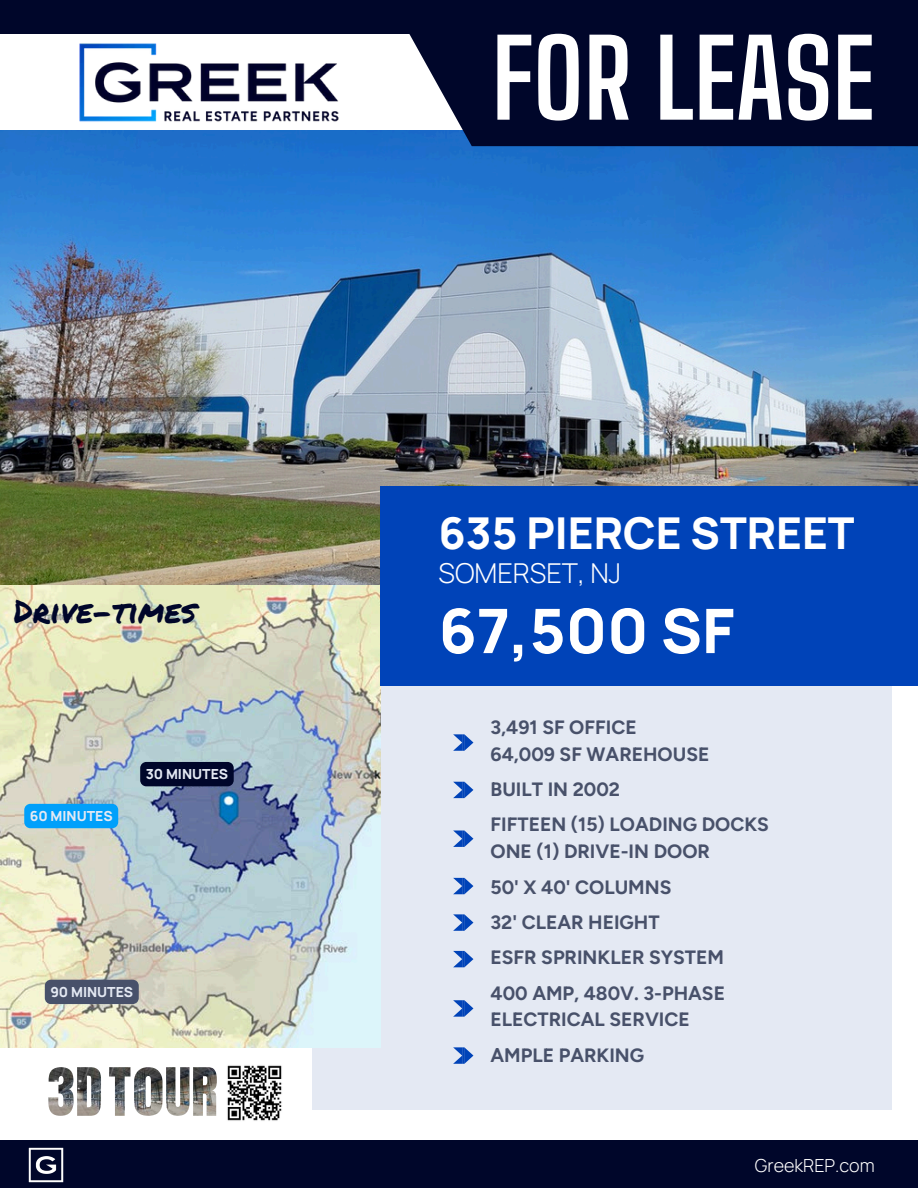
<style>
.page{position:relative;width:918px;height:1188px;background:#fff}
.page>*{position:absolute;margin:0;border:0;box-sizing:border-box;transform-origin:0 0}
.t1{font:700 106.35px "Big Shoulders Text";color:#fff}
.t2{font:800 61.35px "Manrope";color:#fff}
.t3{font:800 43.8px "Manrope";color:#fff}
.t4{font:32.25px "Permanent Marker";color:#00062a}
.t5{font:300 27.3px "Manrope";color:#fff}
.t6{font:700 19.35px/26.8px "Figtree";color:#48516a}
.t7{font:300 18px "Manrope";color:#fff}
.t8{font:800 13.8px "Manrope";color:#e4e9f3}
.t9{font:700 6.15px "Figtree";color:#fff}
</style>
<div class="page">
<img style="left:0;top:131px;width:918px;height:453px">
<div style="left:313px;top:645px;width:579px;height:465px;background:#e4e9f3"></div>
<div style="left:0;top:0;width:918px;height:34px;background:#00062a"></div>
<svg style="left:453px;top:734px;width:20px;height:17px"></svg>
<svg style="left:453px;top:782px;width:20px;height:16px"></svg>
<svg style="left:453px;top:831px;width:20px;height:16px"></svg>
<svg style="left:453px;top:878px;width:20px;height:16px"></svg>
<svg style="left:453px;top:914px;width:20px;height:17px"></svg>
<svg style="left:453px;top:951px;width:20px;height:16px"></svg>
<svg style="left:453px;top:1000px;width:20px;height:17px"></svg>
<svg style="left:453px;top:1047px;width:20px;height:17px"></svg>
<img style="left:48px;top:1067px;width:26px;height:49px">
<img style="left:77px;top:1067px;width:24px;height:49px">
<img style="left:109px;top:1067px;width:21px;height:49px">
<img style="left:134px;top:1067px;width:29px;height:49px">
<img style="left:166px;top:1067px;width:24px;height:49px">
<img style="left:193px;top:1067px;width:24px;height:49px">
<img style="left:0;top:585px;width:380px;height:462px">
<svg style="left:405px;top:34px;width:513px;height:112px;background:#0d1437"></svg>
<img style="left:79px;top:43px;width:260px;height:79px">
<div style="left:381px;top:486px;width:537px;height:200px;background:#0043b8"></div>
<div style="left:0;top:1141px;width:918px;height:47px;background:#00062a"></div>
<img style="left:29px;top:1148px;width:35px;height:34px">
<img style="left:227px;top:1065px;width:55px;height:56px">
<div style="left:140px;top:762px;width:94px;height:24px;background:#00062a"></div>
<div style="left:45px;top:980px;width:94px;height:24px;background:#48516a"></div>
<div style="left:24px;top:804px;width:94px;height:24px;background:#00a0fb"></div>
<p class="t4" style="left:14px;top:587px;width:184px">Drive-times</p>
<p class="t9" style="left:80px;top:809px;width:26px">60 MINS</p>
<p class="t8" style="left:30px;top:807px;width:84px">60 MINUTES</p>
<h5 class="t8" style="left:146px;top:765px;width:84px">30 MINUTES</h5>
<p class="t9" style="left:197px;top:769px;width:26px">20 MINS</p>
<h5 class="t8" style="left:50px;top:982px;width:84px">90 MINUTES</h5>
<h5 class="t1" style="left:492px;top:15px;width:385px">FOR LEASE</h5>
<p class="t3" style="left:439px;top:503px;width:418px">635 PIERCE STREET</p>
<p class="t5" style="left:439px;top:554px;width:184px">SOMERSET, NJ</p>
<p class="t2" style="left:439px;top:588px;width:297px">67,500 SF</p>
<p class="t6" style="left:491px;top:714px;width:220px">3,491 SF OFFICE<br>64,009 SF WAREHOUSE</p>
<p class="t6" style="left:491px;top:776px;width:131px">BUILT IN 2002</p>
<p class="t6" style="left:491px;top:811px;width:280px">FIFTEEN (15) LOADING DOCKS<br>ONE (1) DRIVE-IN DOOR</p>
<h5 class="t6" style="left:491px;top:873px;width:182px">50' X 40' COLUMNS</h5>
<h5 class="t6" style="left:491px;top:909px;width:171px">32' CLEAR HEIGHT</h5>
<h5 class="t6" style="left:491px;top:944px;width:235px">ESFR SPRINKLER SYSTEM</h5>
<h5 class="t6" style="left:491px;top:979px;width:236px">400 AMP, 480V. 3-PHASE<br>ELECTRICAL SERVICE</h5>
<h5 class="t6" style="left:491px;top:1042px;width:155px">AMPLE PARKING</h5>
<p class="t7" style="left:755px;top:1153px;width:121px">GreekREP.com</p>
</div>
